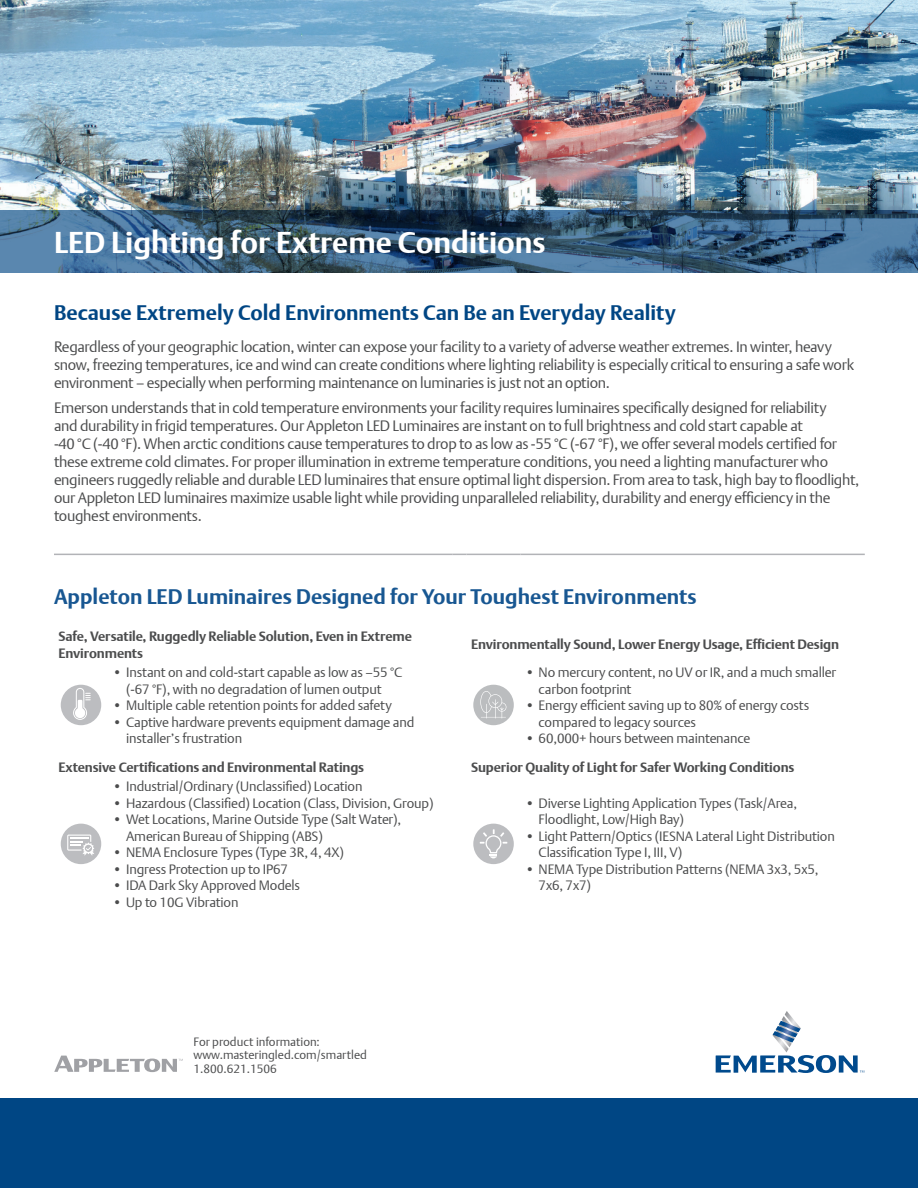
<style>
.page{position:relative;width:918px;height:1188px;background:#fff}
.page>*{position:absolute;margin:0;border:0;box-sizing:border-box;transform-origin:0 0}
.t1{font:700 30px "DTL Argo T";color:#fff}
.t2{font:700 21px "DTL Argo T";color:#185792}
.t3{font:700 21px "DTL Argo T";color:#004684}
.t4{font:15px/18px "DTL Argo T Light";letter-spacing:-.02em;color:#4b4c4d}
.t5{font:13.5px/16.5px "DTL Argo T Light";letter-spacing:-.01em;color:#4b4c4d}
.t6{font:700 13.5px/16.5px "DTL Argo T";letter-spacing:-.01em;color:#4b4c4d}
.t7{font:12px/13.5px "DTL Argo T Light";color:#4b4c4d}
</style>
<div class="page">
<div style="left:0;top:1098px;width:918px;height:90px;background:#004684"></div>
<svg style="left:716px;top:1011px;width:148px;height:62px"></svg>
<svg style="left:54px;top:1056px;width:129px;height:16px"></svg>
<img style="left:0;top:0;width:918px;height:210px">
<svg style="left:0;top:210px;width:918px;height:63px;background:#395c7b"></svg>
<hr style="left:54px;top:554px;width:54px;height:1px;background:#b2b3b7">
<hr style="left:108px;top:554px;width:344px;height:1px;background:#b2b3b7">
<svg style="left:452px;top:554px;width:15px;height:1px"></svg>
<hr style="left:467px;top:554px;width:54px;height:1px;background:#b2b3b7">
<hr style="left:521px;top:554px;width:344px;height:1px;background:#b2b3b7">
<div style="left:61px;top:685px;width:40px;height:40px;background:#bcbdc0;border-radius:50%"></div>
<svg style="left:73px;top:688px;width:17px;height:32px"></svg>
<div style="left:473px;top:685px;width:41px;height:40px;background:#bbbdbf;border-radius:50%"></div>
<svg style="left:480px;top:691px;width:26px;height:27px"></svg>
<div style="left:61px;top:824px;width:40px;height:40px;background:#bcbdc0;border-radius:50%"></div>
<svg style="left:67px;top:834px;width:27px;height:22px"></svg>
<div style="left:473px;top:824px;width:41px;height:40px;background:#bcbdc0;border-radius:50%"></div>
<svg style="left:480px;top:829px;width:27px;height:29px"></svg>
<h1 class="t1" style="left:54px;top:224px;width:493px">LED Lighting for Extreme Conditions</h1>
<h2 class="t3" style="left:54px;top:300px;width:624px">Because Extremely Cold Environments Can Be an Everyday Reality</h2>
<p class="t4" style="left:54px;top:337px;width:802px">Regardless of your geographic location, winter can expose your facility to a variety of adverse weather extremes. In winter, heavy snow, freezing temperatures, ice and wind can create conditions where lighting reliability is especially critical to ensuring a safe work environment – especially when performing maintenance on luminaries is just not an option.</p>
<p class="t4" style="left:54px;top:398px;width:807px">Emerson understands that in cold temperature environments your facility requires luminaires specifically designed for reliability<br>and durability in frigid temperatures. Our Appleton LED Luminaires are instant on to full brightness and cold start capable at<br>-40 °C (-40 °F). When arctic conditions cause temperatures to drop to as low as -55 °C (-67 °F), we offer several models certified for these extreme cold climates. For proper illumination in extreme temperature conditions, you need a lighting manufacturer who engineers ruggedly reliable and durable LED luminaires that ensure optimal light dispersion. From area to task, high bay to floodlight, our Appleton LED luminaires maximize usable light while providing unparalleled reliability, durability and energy efficiency in the toughest environments.</p>
<h2 class="t2" style="left:54px;top:584px;width:644px">Appleton LED Luminaires Designed for Your Toughest Environments</h2>
<p class="t6" style="left:59px;top:628px;width:355px">Safe, Versatile, Ruggedly Reliable Solution, Even in Extreme<br>Environments</p>
<p class="t6" style="left:471px;top:636px;width:369px">Environmentally Sound, Lower Energy Usage, Efficient Design</p>
<p class="t5" style="left:113px;top:664px;width:291px;text-align:center">• Instant on and cold-start capable as low as –55 °C (-67 °F), with no degradation of lumen output</p>
<p class="t5" style="left:113px;top:697px;width:281px">• Multiple cable retention points for added safety</p>
<p class="t5" style="left:126px;top:714px;width:290px;text-indent:-14px">• Captive hardware prevents equipment damage and installer’s frustration</p>
<p class="t5" style="left:539px;top:664px;width:299px;text-indent:-14px">• No mercury content, no UV or IR, and a much smaller carbon footprint</p>
<p class="t5" style="left:539px;top:697px;width:272px;text-indent:-14px">• Energy efficient saving up to 80% of energy costs compared to legacy sources</p>
<p class="t5" style="left:525px;top:730px;width:227px">• 60,000+ hours between maintenance</p>
<p class="t6" style="left:59px;top:759px;width:307px">Extensive Certifications and Environmental Ratings</p>
<p class="t6" style="left:471px;top:759px;width:325px">Superior Quality of Light for Safer Working Conditions</p>
<p class="t5" style="left:113px;top:778px;width:251px">• Industrial/Ordinary (Unclassified) Location</p>
<p class="t5" style="left:113px;top:795px;width:322px">• Hazardous (Classified) Location (Class, Division, Group)</p>
<p class="t5" style="left:126px;top:811px;width:277px;text-indent:-14px">• Wet Locations, Marine Outside Type (Salt Water),<br>American Bureau of Shipping (ABS)</p>
<p class="t5" style="left:113px;top:844px;width:233px">• NEMA Enclosure Types (Type 3R, 4, 4X)</p>
<p class="t5" style="left:113px;top:861px;width:177px">• Ingress Protection up to IP67</p>
<p class="t5" style="left:113px;top:877px;width:189px">• IDA Dark Sky Approved Models</p>
<p class="t5" style="left:113px;top:894px;width:128px">• Up to 10G Vibration</p>
<p class="t5" style="left:539px;top:795px;width:260px;text-indent:-14px">• Diverse Lighting Application Types (Task/Area,<br>Floodlight, Low/High Bay)</p>
<p class="t5" style="left:539px;top:828px;width:298px;text-indent:-14px">• Light Pattern/Optics (IESNA Lateral Light Distribution<br>Classification Type I, III, V)</p>
<p class="t5" style="left:539px;top:861px;width:281px;text-indent:-14px">• NEMA Type Distribution Patterns (NEMA 3x3, 5x5,<br>7x6, 7x7)</p>
<p class="t7" style="left:194px;top:1035px;width:175px">For product information: www.masteringled.com/smartled<br>1.800.621.1506</p>
</div>
